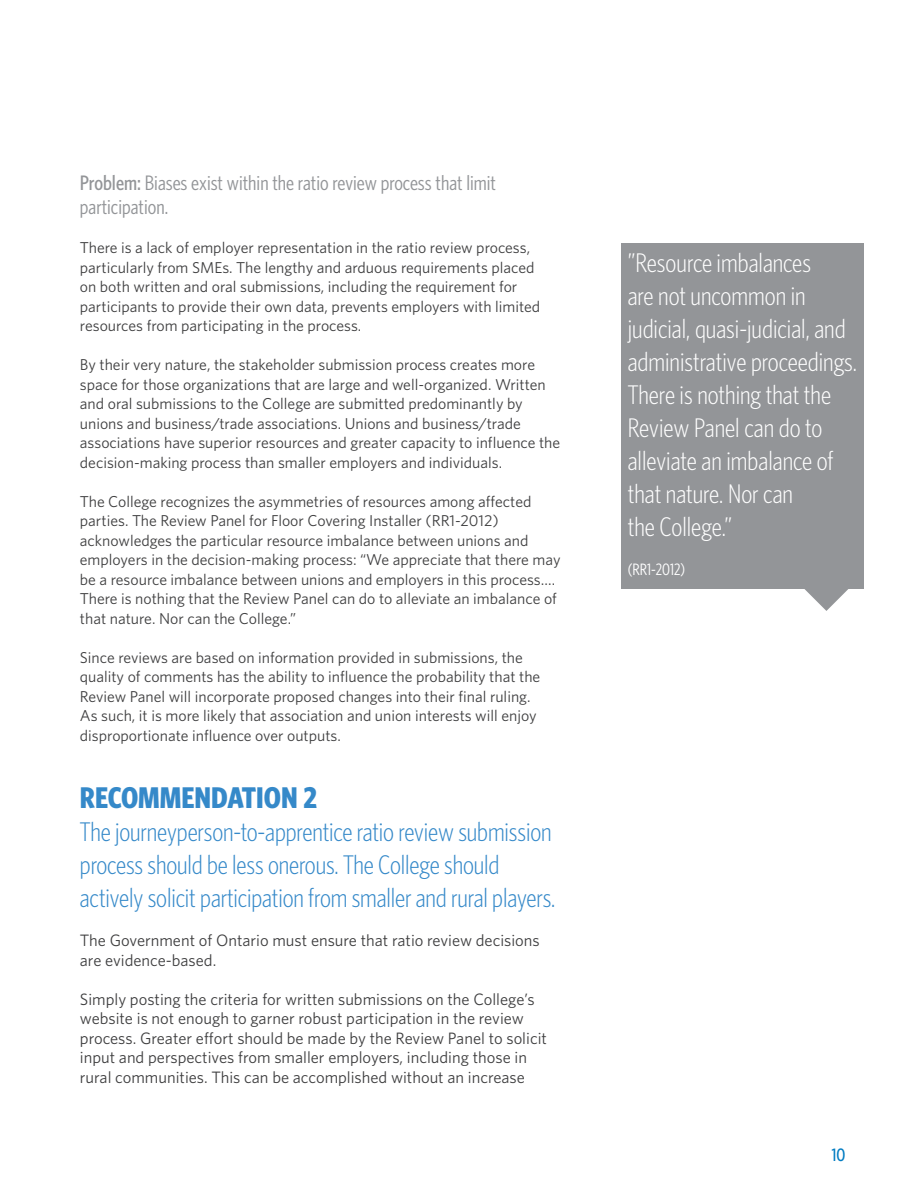
<style>
.page{position:relative;width:918px;height:1188px;background:#fff}
.page>*{position:absolute;margin:0;border:0;box-sizing:border-box;transform-origin:0 0}
.t1{font:700 condensed 30px "Whitney HTF";color:#3589c9}
.t2{font:300 condensed 27px/33px "Whitney HTF";color:#fff}
.t3{font:300 condensed 27px/33px "Whitney HTF";letter-spacing:-.005em;color:#3589c9}
.t4{font:condensed 21px/24px "Whitney HTF";color:#939598}
.t5{font:500 condensed 18px "Whitney HTF";color:#007cc2}
.t6{font:16.5px/19.5px "Whitney HTF";color:#3e3e3f}
.t7{font:condensed 16.5px "Whitney HTF";color:#fff}
.t8{font:15.75px/19.5px "Whitney HTF";color:#3e3e3f}
.s1{font-weight:500}
</style>
<div class="page">
<div style="left:621px;top:243px;width:243px;height:345px;background:#939598"></div>
<svg style="left:804px;top:588px;width:45px;height:23px"></svg>
<h3 class="t4" style="left:80px;top:171px;width:418px"><span class="s1">Problem:</span> Biases exist within the ratio review process that limit participation.</h3>
<p class="t8" style="left:80px;top:237px;width:462px">There is a lack of employer representation in the ratio review process, particularly from SMEs. The lengthy and arduous requirements placed on both written and oral submissions, including the requirement for participants to provide their own data, prevents employers with limited resources from participating in the process.</p>
<p class="t8" style="left:80px;top:354px;width:482px">By their very nature, the stakeholder submission process creates more space for those organizations that are large and well-organized. Written and oral submissions to the College are submitted predominantly by unions and business/trade associations. Unions and business/trade associations have superior resources and greater capacity to influence the decision-making process than smaller employers and individuals.</p>
<p class="t8" style="left:80px;top:491px;width:482px">The College recognizes the asymmetries of resources among affected parties. The Review Panel for Floor Covering Installer (RR1-2012) acknowledges the particular resource imbalance between unions and employers in the decision-making process: “We appreciate that there may be a resource imbalance between unions and employers in this process….<br>There is nothing that the Review Panel can do to alleviate an imbalance of that nature. Nor can the College.”</p>
<p class="t8" style="left:80px;top:647px;width:462px">Since reviews are based on information provided in submissions, the quality of comments has the ability to influence the probability that the Review Panel will incorporate proposed changes into their final ruling.<br>As such, it is more likely that association and union interests will enjoy disproportionate influence over outputs.</p>
<h1 class="t1" style="left:80px;top:780px;width:239px">RECOMMENDATION 2</h1>
<h2 class="t3" style="left:80px;top:815px;width:477px">The journeyperson-to-apprentice ratio review submission process should be less onerous. The College should actively solicit participation from smaller and rural players.</h2>
<p class="t6" style="left:80px;top:930px;width:461px">The Government of Ontario must ensure that ratio review decisions are evidence-based.</p>
<p class="t6" style="left:80px;top:989px;width:469px">Simply posting the criteria for written submissions on the College’s website is not enough to garner robust participation in the review process. Greater effort should be made by the Review Panel to solicit input and perspectives from smaller employers, including those in rural communities. This can be accomplished without an increase</p>
<h2 class="t2" style="left:628px;top:246px;width:231px">”Resource imbalances<br>are not uncommon in judicial, quasi-judicial, and administrative proceedings.<br>There is nothing that the<br>Review Panel can do to alleviate an imbalance of that nature. Nor can<br>the College.”</h2>
<p class="t7" style="left:628px;top:560px;width:59px">(RR1-2012)</p>
<p class="t5" style="left:832px;top:1144px;width:15px">10</p>
</div>
